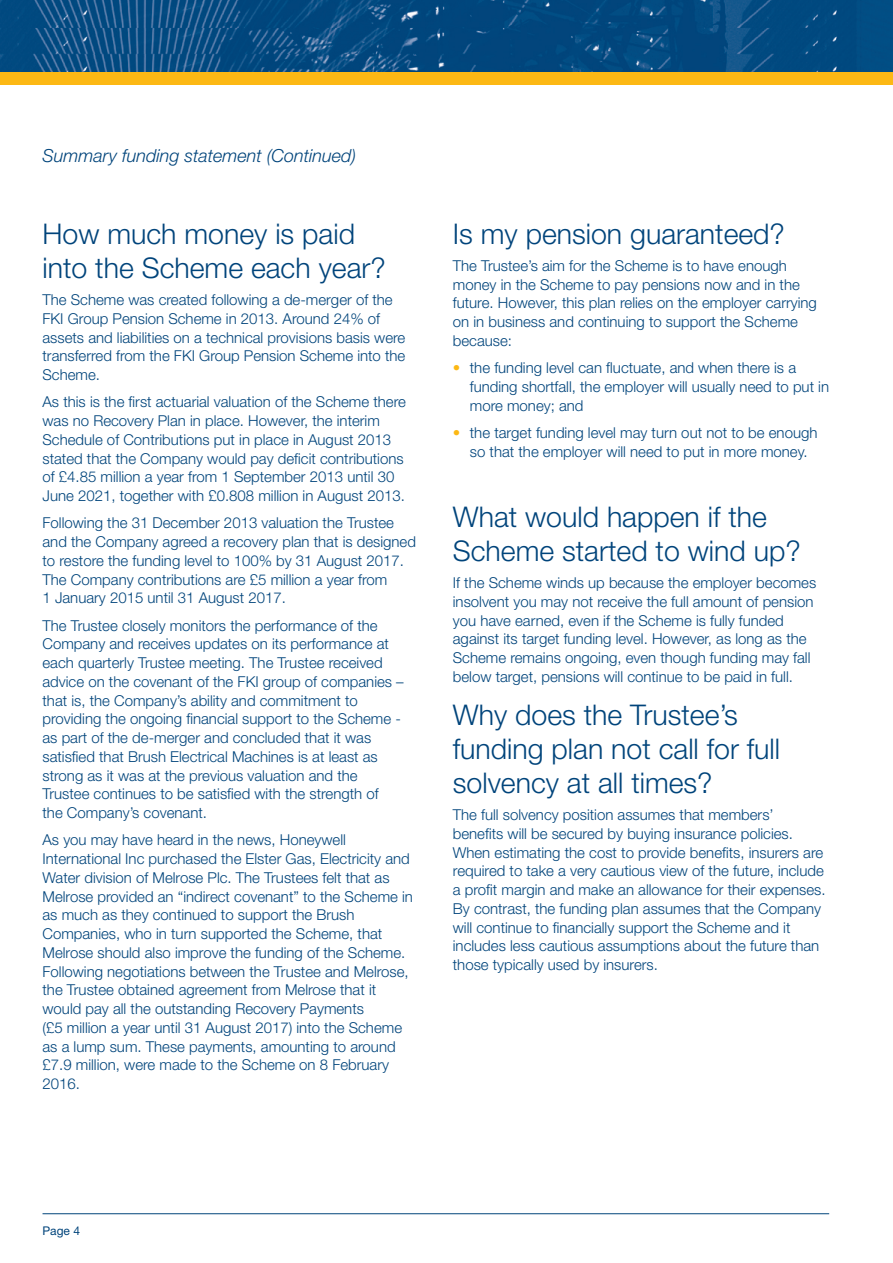
<style>
.page{position:relative;width:893px;height:1263px;background:#fff}
.page>*{position:absolute;margin:0;border:0;box-sizing:border-box;transform-origin:0 0}
.t1{font:300 28.5px/34.2px "Helvetica Neue LT Std";color:#00447b}
.t2{font:italic 300 18px "Helvetica Neue LT Std";color:#00447b}
.t3{font:300 15px/18.8px "Helvetica Neue LT Std";color:#00447b}
.t4{font:12px "Helvetica Neue LT Std";color:#00447b}
.s1{font-weight:900;color:#fcb814}
</style>
<div class="page">
<img style="left:0;top:0;width:893px;height:72px">
<div style="left:0;top:72px;width:893px;height:13px;background:#fcb814"></div>
<hr style="left:43px;top:1213px;width:786px;height:1px;background:#00447b">
<p class="t2" style="left:43px;top:145px;width:315px">Summary funding statement (Continued)</p>
<h1 class="t1" style="left:43px;top:216px;width:345px">How much money is paid into the Scheme each year?</h1>
<p class="t3" style="left:43px;top:290px;width:364px">The Scheme was created following a de-merger of the FKI Group Pension Scheme in 2013. Around 24% of assets and liabilities on a technical provisions basis were transferred from the FKI Group Pension Scheme into the Scheme.</p>
<p class="t3" style="left:43px;top:392px;width:365px">As this is the first actuarial valuation of the Scheme there was no Recovery Plan in place. However, the interim Schedule of Contributions put in place in August 2013 stated that the Company would pay deficit contributions of £4.85 million a year from 1 September 2013 until 30<br>June 2021, together with £0.808 million in August 2013.</p>
<p class="t3" style="left:43px;top:513px;width:375px">Following the 31 December 2013 valuation the Trustee and the Company agreed a recovery plan that is designed to restore the funding level to 100% by 31 August 2017.<br>The Company contributions are £5 million a year from<br>1 January 2015 until 31 August 2017.</p>
<p class="t3" style="left:43px;top:616px;width:363px">The Trustee closely monitors the performance of the Company and receives updates on its performance at each quarterly Trustee meeting. The Trustee received advice on the covenant of the FKI group of companies – that is, the Company’s ability and commitment to providing the ongoing financial support to the Scheme - as part of the de-merger and concluded that it was satisfied that Brush Electrical Machines is at least as strong as it was at the previous valuation and the Trustee continues to be satisfied with the strength of<br>the Company’s covenant.</p>
<p class="t3" style="left:43px;top:830px;width:372px">As you may have heard in the news, Honeywell International Inc purchased the Elster Gas, Electricity and Water division of Melrose Plc. The Trustees felt that as Melrose provided an “indirect covenant” to the Scheme in as much as they continued to support the Brush Companies, who in turn supported the Scheme, that Melrose should also improve the funding of the Scheme.<br>Following negotiations between the Trustee and Melrose, the Trustee obtained agreement from Melrose that it would pay all the outstanding Recovery Payments<br>(£5 million a year until 31 August 2017) into the Scheme as a lump sum. These payments, amounting to around £7.9 million, were made to the Scheme on 8 February 2016.</p>
<h1 class="t1" style="left:453px;top:216px;width:334px">Is my pension guaranteed?</h1>
<p class="t3" style="left:453px;top:256px;width:366px">The Trustee’s aim for the Scheme is to have enough money in the Scheme to pay pensions now and in the future. However, this plan relies on the employer carrying on in business and continuing to support the Scheme because:</p>
<p class="t3" style="left:470px;top:358px;width:361px;text-indent:-17px"><span class="s1">•</span> the funding level can fluctuate, and when there is a funding shortfall, the employer will usually need to put in more money; and</p>
<p class="t3" style="left:453px;top:423px;width:366px;text-align:center"><span class="s1">•</span> the target funding level may turn out not to be enough so that the employer will need to put in more money.</p>
<h1 class="t1" style="left:453px;top:499px;width:349px">What would happen if the<br>Scheme started to wind up?</h1>
<p class="t3" style="left:453px;top:573px;width:365px">If the Scheme winds up because the employer becomes insolvent you may not receive the full amount of pension you have earned, even if the Scheme is fully funded against its target funding level. However, as long as the Scheme remains ongoing, even though funding may fall below target, pensions will continue to be paid in full.</p>
<h1 class="t1" style="left:453px;top:697px;width:329px">Why does the Trustee’s funding plan not call for full solvency at all times?</h1>
<p class="t3" style="left:453px;top:805px;width:374px">The full solvency position assumes that members’ benefits will be secured by buying insurance policies.<br>When estimating the cost to provide benefits, insurers are required to take a very cautious view of the future, include a profit margin and make an allowance for their expenses.<br>By contrast, the funding plan assumes that the Company will continue to financially support the Scheme and it includes less cautious assumptions about the future than those typically used by insurers.</p>
<p class="t4" style="left:43px;top:1224px;width:39px">Page 4</p>
</div>
